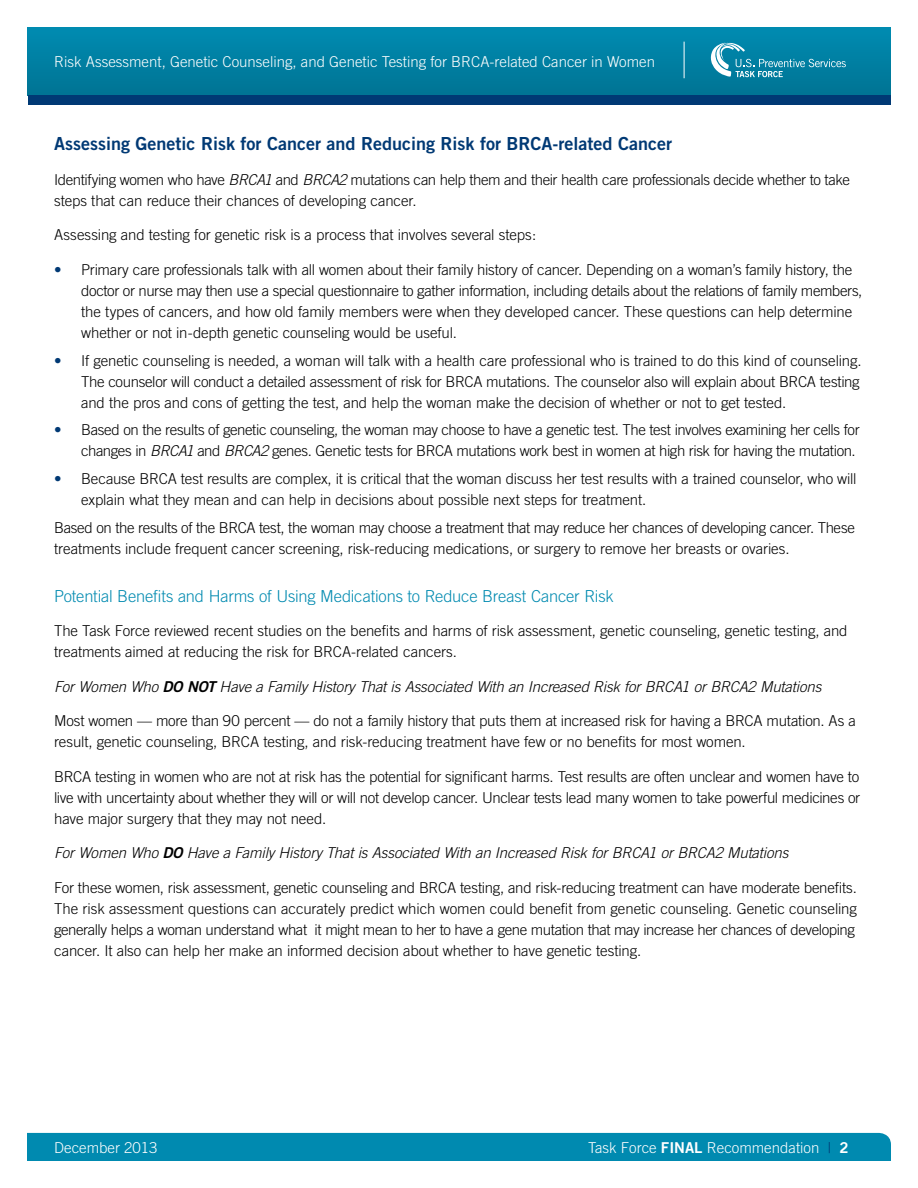
<style>
.page{position:relative;width:918px;height:1188px;background:#fff}
.page>*{position:absolute;margin:0;border:0;box-sizing:border-box;transform-origin:0 0}
.t1{font:18px "Trade Gothic Bold Two";color:#003974}
.t2{font:300 16.5px "Trade Gothic";letter-spacing:-.01em;color:#008ab0}
.t3{font:300 15px/21px "Trade Gothic";letter-spacing:-.015em;color:#000}
.t4{font:italic 300 15px "Trade Gothic";letter-spacing:-.01em;color:#000}
.t5{font:300 15px "Trade Gothic";color:#fff}
.s1{font-style:italic}
.s2{color:#003974}
.s3{font-family:"Trade Gothic Bold Two";font-weight:400}
</style>
<div class="page">
<div style="left:28px;top:27px;width:862px;height:68px;background:linear-gradient(to bottom,#008cb1,#007494)"></div>
<div style="left:28px;top:95px;width:862px;height:10px;background:#003974"></div>
<svg style="left:709px;top:43px;width:137px;height:34px;background:#2894b1"></svg>
<hr style="left:684px;top:42px;width:1px;height:36px;background:#fff">
<div style="left:27px;top:1133px;width:864px;height:28px;background:#008ab0"></div>
<p class="t5" style="left:54px;top:53px;width:602px">Risk Assessment, Genetic Counseling, and Genetic Testing for BRCA-related Cancer in Women</p>
<h1 class="t1" style="left:54px;top:133px;width:619px">Assessing Genetic Risk for Cancer and Reducing Risk for BRCA-related Cancer</h1>
<p class="t3" style="left:54px;top:169px;width:797px">Identifying women who have <span class="s1">BRCA1</span> and <span class="s1">BRCA2</span> mutations can help them and their health care professionals decide whether to take steps that can reduce their chances of developing cancer.</p>
<p class="t3" style="left:54px;top:224px;width:484px">Assessing and testing for genetic risk is a process that involves several steps:</p>
<p class="t3" style="left:81px;top:259px;width:783px;text-indent:-27px"><span class="s2">•</span> Primary care professionals talk with all women about their family history of cancer. Depending on a woman’s family history, the doctor or nurse may then use a special questionnaire to gather information, including details about the relations of family members, the types of cancers, and how old family members were when they developed cancer. These questions can help determine whether or not in-depth genetic counseling would be useful.</p>
<p class="t3" style="left:81px;top:350px;width:782px;text-indent:-27px"><span class="s2">•</span> If genetic counseling is needed, a woman will talk with a health care professional who is trained to do this kind of counseling.<br>The counselor will conduct a detailed assessment of risk for BRCA mutations. The counselor also will explain about BRCA testing and the pros and cons of getting the test, and help the woman make the decision of whether or not to get tested.</p>
<p class="t3" style="left:54px;top:419px;width:807px;text-align:right"><span class="s2">•</span> Based on the results of genetic counseling, the woman may choose to have a genetic test. The test involves examining her cells for changes in <span class="s1">BRCA1</span> and <span class="s1">BRCA2</span> genes. Genetic tests for BRCA mutations work best in women at high risk for having the mutation.</p>
<p class="t3" style="left:81px;top:468px;width:777px;text-indent:-27px"><span class="s2">•</span> Because BRCA test results are complex, it is critical that the woman discuss her test results with a trained counselor, who will explain what they mean and can help in decisions about possible next steps for treatment.</p>
<p class="t3" style="left:54px;top:517px;width:802px">Based on the results of the BRCA test, the woman may choose a treatment that may reduce her chances of developing cancer. These treatments include frequent cancer screening, risk-reducing medications, or surgery to remove her breasts or ovaries.</p>
<h2 class="t2" style="left:54px;top:586px;width:561px">Potential Benefits and Harms of Using Medications to Reduce Breast Cancer Risk</h2>
<p class="t3" style="left:54px;top:620px;width:795px">The Task Force reviewed recent studies on the benefits and harms of risk assessment, genetic counseling, genetic testing, and treatments aimed at reducing the risk for BRCA-related cancers.</p>
<p class="t4" style="left:54px;top:678px;width:769px">For Women Who <span class="s3">DO NOT</span> Have a Family History That is Associated With an Increased Risk for BRCA1 or BRCA2 Mutations</p>
<p class="t3" style="left:54px;top:710px;width:803px">Most women — more than 90 percent — do not a family history that puts them at increased risk for having a BRCA mutation. As a result, genetic counseling, BRCA testing, and risk-reducing treatment have few or no benefits for most women.</p>
<p class="t3" style="left:54px;top:766px;width:808px;text-align:justify">BRCA testing in women who are not at risk has the potential for significant harms. Test results are often unclear and women have to live with uncertainty about whether they will or will not develop cancer. Unclear tests lead many women to take powerful medicines or have major surgery that they may not need.</p>
<p class="t4" style="left:54px;top:844px;width:736px">For Women Who <span class="s3">DO</span> Have a Family History That is Associated With an Increased Risk for BRCA1 or BRCA2 Mutations</p>
<p class="t3" style="left:54px;top:877px;width:804px">For these women, risk assessment, genetic counseling and BRCA testing, and risk-reducing treatment can have moderate benefits.<br>The risk assessment questions can accurately predict which women could benefit from genetic counseling. Genetic counseling generally helps a woman understand what it might mean to her to have a gene mutation that may increase her chances of developing cancer. It also can help her make an informed decision about whether to have genetic testing.</p>
<p class="t5" style="left:54px;top:1138px;width:105px">December 2013</p>
<p class="t5" style="left:588px;top:1138px;width:262px">Task Force <span class="s3">FINAL</span> Recommendation <span class="s2">|</span> <span class="s3">2</span></p>
</div>
